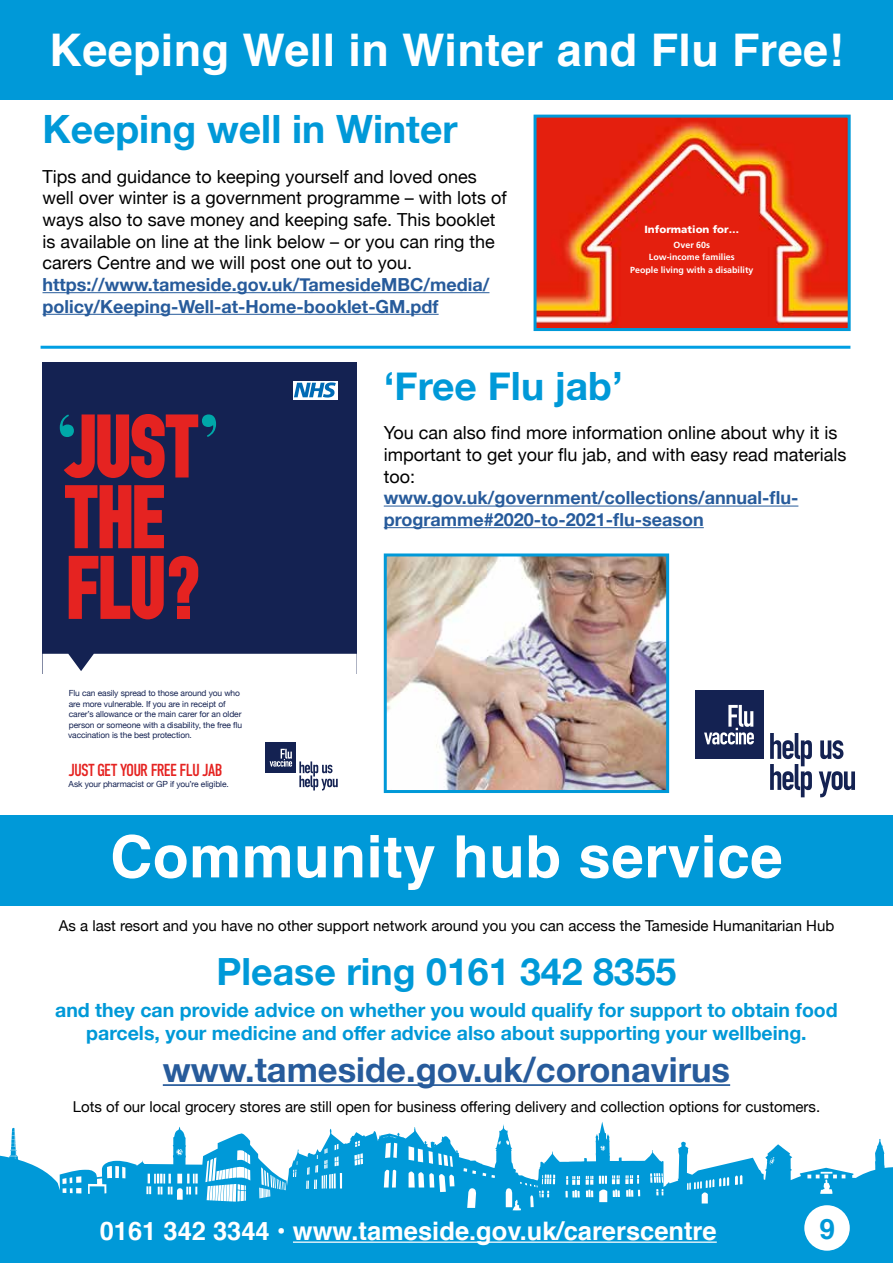
<style>
.page{position:relative;width:893px;height:1263px;background:#fff}
.page>*{position:absolute;margin:0;border:0;box-sizing:border-box;transform-origin:0 0}
.t1{font:700 58.5px "Helvetica";letter-spacing:.01em;color:#fff}
.t2{font:700 45px "Helvetica";letter-spacing:.01em;color:#fff}
.t3{font:700 39px "Helvetica Neue";color:#0099d8}
.t4{font:700 37.5px "Helvetica Neue";color:#0099d8}
.t5{font:700 34.5px "Helvetica Neue";color:#275b9b}
.t6{font:700 28.05px "Helvetica";color:#0099d8}
.t7{font:700 26.55px/31px "Frutiger LT Std";color:#fff;text-align:center}
.t8{font:700 25.5px "Helvetica";color:#fff}
.t9{font:700 19.5px/23.4px "Helvetica Neue";color:#0099d8;text-align:center}
.t10{font:18px/21.6px "Helvetica Neue";color:#000}
.t11{font:700 18px/21.6px "Helvetica Neue";color:#275b9b}
.t12{font:17.4px "DIN Condensed";letter-spacing:-.04em;color:#e52321}
.t13{font:15px "Helvetica Neue";color:#000}
.t14{font:900 10.35px "Frutiger LT Std";color:#fff}
.t15{font:700 8.85px/12.6px "Frutiger LT Std";color:#fff;text-align:center}
.t16{font:8.4px/10.5px "Helvetica Neue";letter-spacing:-.015em;color:#142252}
</style>
<div class="page">
<div style="left:695px;top:690px;width:68px;height:69px;background:#142252"></div>
<svg style="left:820px;top:740px;width:23px;height:19px"></svg>
<svg style="left:770px;top:733px;width:42px;height:64px"></svg>
<svg style="left:819px;top:771px;width:36px;height:26px"></svg>
<svg style="left:704px;top:705px;width:50px;height:39px"></svg>
<div style="left:0;top:1215px;width:893px;height:48px;background:#0099d8"></div>
<svg style="left:0;top:1122px;width:893px;height:101px;fill:#0099d8"></svg>
<div style="left:804px;top:1205px;width:46px;height:46px;background:#fff;border-radius:50%"></div>
<hr style="left:293px;top:1241px;width:424px;height:2px;background:#fff">
<hr style="left:163px;top:1084px;width:567px;height:2px;background:#275b9b">
<div style="left:0;top:815px;width:893px;height:91px;background:#0099d8"></div>
<hr style="left:43px;top:292px;width:446px;height:1px;background:#275b9b">
<hr style="left:43px;top:314px;width:396px;height:1px;background:#275b9b">
<div style="left:0;top:0;width:893px;height:100px;background:#0099d8"></div>
<hr style="left:384px;top:506px;width:414px;height:1px;background:#275b9b">
<hr style="left:384px;top:527px;width:320px;height:1px;background:#275b9b">
<img style="left:388px;top:557px;width:277px;height:232px">
<div style="left:384px;top:553px;width:285px;height:240px;border:3px solid #0099d8"></div>
<hr style="left:41px;top:346px;width:809px;height:3px;background:#009fe3">
<img style="left:538px;top:119px;width:309px;height:208px">
<div style="left:534px;top:115px;width:317px;height:216px;border:3px solid #0099d8"></div>
<div style="left:43px;top:362px;width:314px;height:311px;background:#142252"></div>
<svg style="left:43px;top:654px;width:314px;height:137px"></svg>
<svg style="left:60px;top:414px;width:156px;height:64px"></svg>
<svg style="left:65px;top:485px;width:99px;height:63px"></svg>
<svg style="left:69px;top:556px;width:129px;height:63px"></svg>
<div style="left:265px;top:742px;width:31px;height:31px;background:#142252"></div>
<svg style="left:299px;top:761px;width:39px;height:29px"></svg>
<svg style="left:270px;top:749px;width:22px;height:18px"></svg>
<div style="left:293px;top:381px;width:44px;height:18px;background:#fff"></div>
<svg style="left:294px;top:382px;width:42px;height:16px"></svg>
<h3 class="t7" style="left:619px;top:23px;width:147px">Keep Warm<br>Keep Well</h3>
<h2 class="t2" style="left:49px;top:14px;width:796px">Keeping Well in Winter and Flu Free!</h2>
<h3 class="t3" style="left:43px;top:99px;width:417px">Keeping well in Winter</h3>
<p class="t10" style="left:43px;top:167px;width:466px">Tips and guidance to keeping yourself and loved ones well over winter is a government programme – with lots of ways also to save money and keeping safe. This booklet is available on line at the link below – or you can ring the carers Centre and we will post one out to you.</p>
<p class="t11" style="left:43px;top:274px;width:448px">https://www.tameside.gov.uk/TamesideMBC/media/ policy/Keeping-Well-at-Home-booklet-GM.pdf</p>
<p class="t14" style="left:644px;top:223px;width:96px">Information for…</p>
<p class="t15" style="left:630px;top:238px;width:125px">Over 60s<br>Low-income families<br>People living with a disability</p>
<p class="t16" style="left:68px;top:688px;width:175px">Flu can easily spread to those around you who are more vulnerable. If you are in receipt of carer’s allowance or the main carer for an older person or someone with a disability, the free flu vaccination is the best protection.</p>
<p class="t12" style="left:69px;top:760px;width:155px">JUST GET YOUR FREE FLU JAB</p>
<p class="t16" style="left:69px;top:779px;width:162px">Ask your pharmacist or GP if you’re eligible.</p>
<h3 class="t3" style="left:384px;top:355px;width:241px">‘Free Flu jab’</h3>
<p class="t10" style="left:384px;top:423px;width:464px">You can also find more information online about why it is important to get your flu jab, and with easy read materials too:</p>
<p class="t11" style="left:384px;top:487px;width:416px">www.gov.uk/government/collections/annual-flu&shy;programme#2020-to-2021-flu-season</p>
<h1 class="t1" style="left:110px;top:809px;width:674px">Community hub service</h1>
<p class="t13" style="left:59px;top:915px;width:777px">As a last resort and you have no other support network around you you can access the Tameside Humanitarian Hub</p>
<h3 class="t4" style="left:217px;top:942px;width:461px">Please ring 0161 342 8355</h3>
<p class="t9" style="left:55px;top:999px;width:784px">and they can provide advice on whether you would qualify for support to obtain food parcels, your medicine and offer advice also about supporting your wellbeing.</p>
<h3 class="t5" style="left:163px;top:1042px;width:569px">www.tameside.gov.uk/coronavirus</h3>
<p class="t13" style="left:73px;top:1095px;width:749px">Lots of our local grocery stores are still open for business offering delivery and collection options for customers.</p>
<h3 class="t8" style="left:100px;top:1211px;width:619px">0161 342 3344 • www.tameside.gov.uk/carerscentre</h3>
<h3 class="t6" style="left:819px;top:1206px;width:17px">9</h3>
</div>
